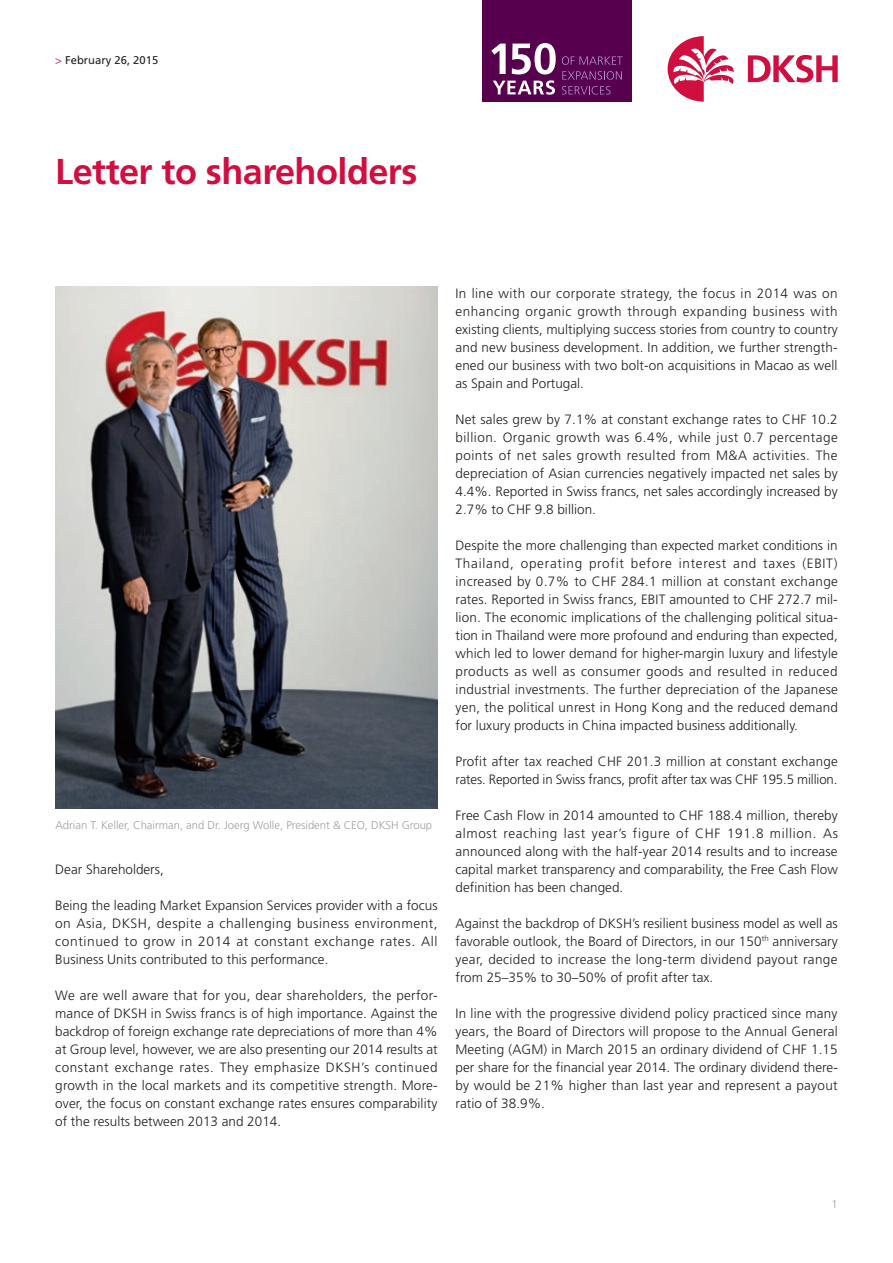
<style>
.page{position:relative;width:893px;height:1263px;background:#fff}
.page>*{position:absolute;margin:0;border:0;box-sizing:border-box;transform-origin:0 0}
.t1{font:700 36px "Frutiger LT Std";letter-spacing:-.015em;color:#d10e40}
.t2{font:300 13.5px/18px "Frutiger LT Std";letter-spacing:.005em;color:#231f20;text-align:justify}
.t3{font:300 11.25px "Frutiger LT Std";color:#9d9fa2}
.t4{font:11.25px "Frutiger LT Std";color:#231f20}
.s1{font-weight:300;color:#d10e40}
</style>
<div class="page">
<img style="left:55px;top:287px;width:382px;height:522px">
<div style="left:482px;top:0;width:149px;height:102px;background:#56004e"></div>
<svg style="left:491px;top:44px;width:15px;height:30px"></svg>
<svg style="left:512px;top:43px;width:44px;height:31px"></svg>
<svg style="left:493px;top:80px;width:62px;height:15px"></svg>
<svg style="left:562px;top:56px;width:61px;height:9px"></svg>
<svg style="left:562px;top:71px;width:60px;height:9px"></svg>
<svg style="left:562px;top:86px;width:49px;height:9px"></svg>
<svg style="left:748px;top:55px;width:90px;height:28px"></svg>
<svg style="left:668px;top:36px;width:66px;height:66px"></svg>
<p class="t4" style="left:55px;top:53px;width:105px"><span class="s1">&gt;</span> February 26, 2015</p>
<h1 class="t1" style="left:55px;top:151px;width:364px">Letter to shareholders</h1>
<p class="t3" style="left:55px;top:819px;width:378px">Adrian T. Keller, Chairman, and Dr. Joerg Wolle, President &amp; CEO, DKSH Group</p>
<p class="t2" style="left:55px;top:860px;width:110px">Dear Shareholders,</p>
<p class="t2" style="left:55px;top:896px;width:384px">Being the leading Market Expansion Services provider with a focus on Asia, DKSH, despite a challenging business environment, continued to grow in 2014 at constant exchange rates. All Business Units contributed to this performance.</p>
<p class="t2" style="left:55px;top:986px;width:384px">We are well aware that for you, dear shareholders, the perfor&shy;mance of DKSH in Swiss francs is of high importance. Against the backdrop of foreign exchange rate depreciations of more than 4% at Group level, however, we are also presenting our 2014 results at constant exchange rates. They emphasize DKSH’s continued growth in the local markets and its competitive strength. More&shy;over, the focus on constant exchange rates ensures comparability of the results between 2013 and 2014.</p>
<p class="t2" style="left:455px;top:284px;width:384px">In line with our corporate strategy, the focus in 2014 was on enhancing organic growth through expanding business with existing clients, multiplying success stories from country to country and new business development. In addition, we further strength&shy;ened our business with two bolt-on acquisitions in Macao as well as Spain and Portugal.</p>
<p class="t2" style="left:455px;top:410px;width:384px">Net sales grew by 7.1% at constant exchange rates to CHF 10.2 billion. Organic growth was 6.4%, while just 0.7 percentage points of net sales growth resulted from M&amp;A activities. The depreciation of Asian currencies negatively impacted net sales by 4.4%. Reported in Swiss francs, net sales accordingly increased by 2.7% to CHF 9.8 billion.</p>
<p class="t2" style="left:455px;top:536px;width:384px">Despite the more challenging than expected market conditions in Thailand, operating profit before interest and taxes (EBIT) increased by 0.7% to CHF 284.1 million at constant exchange rates. Reported in Swiss francs, EBIT amounted to CHF 272.7 mil&shy;lion. The economic implications of the challenging political situa&shy;tion in Thailand were more profound and enduring than expected, which led to lower demand for higher-margin luxury and lifestyle products as well as consumer goods and resulted in reduced industrial investments. The further depreciation of the Japanese yen, the political unrest in Hong Kong and the reduced demand for luxury products in China impacted business additionally.</p>
<p class="t2" style="left:455px;top:752px;width:384px">Profit after tax reached CHF 201.3 million at constant exchange rates. Reported in Swiss francs, profit after tax was CHF 195.5 million.</p>
<p class="t2" style="left:455px;top:806px;width:384px">Free Cash Flow in 2014 amounted to CHF 188.4 million, thereby almost reaching last year’s figure of CHF 191.8 million. As announced along with the half-year 2014 results and to increase capital market transparency and comparability, the Free Cash Flow definition has been changed.</p>
<p class="t2" style="left:455px;top:914px;width:384px">Against the backdrop of DKSH’s resilient business model as well as favorable outlook, the Board of Directors, in our 150<sup>th</sup> anniversary year, decided to increase the long-term dividend payout range from 25–35% to 30–50% of profit after tax.</p>
<p class="t2" style="left:455px;top:1004px;width:384px">In line with the progressive dividend policy practiced since many years, the Board of Directors will propose to the Annual General Meeting (AGM) in March 2015 an ordinary dividend of CHF 1.15 per share for the financial year 2014. The ordinary dividend there&shy;by would be 21% higher than last year and represent a payout ratio of 38.9%.</p>
<p class="t3" style="left:831px;top:1197px;width:8px">1</p>
</div>
